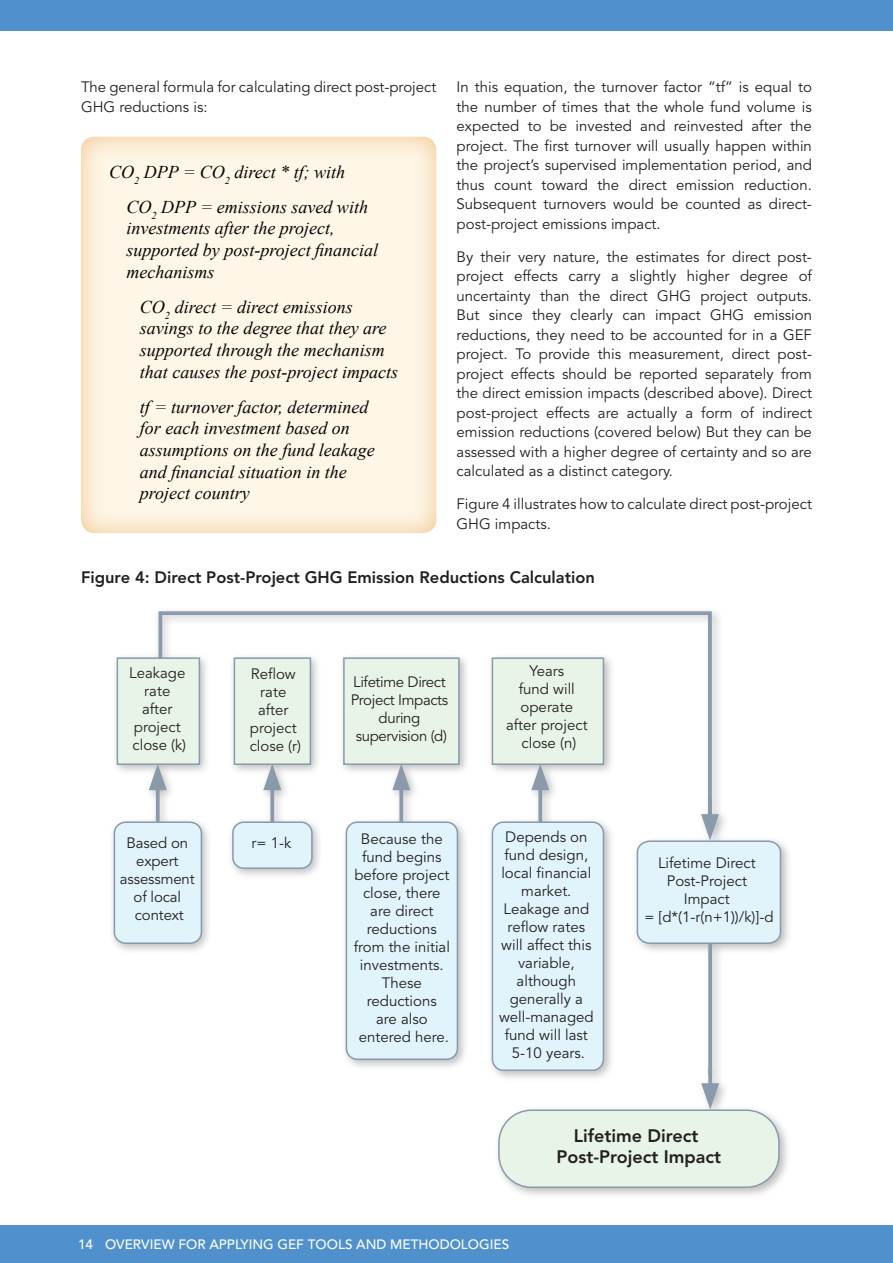
<style>
.page{position:relative;width:893px;height:1263px;background:#fff}
.page>*{position:absolute;margin:0;border:0;box-sizing:border-box;transform-origin:0 0}
.t1{font:italic 18px/21.6px "Times New Roman";color:#040503}
.t2{font:800 18px/21.6px "Avenir LT Std";color:#231f20;text-align:center}
.t3{font:800 16.5px "Avenir LT Std";color:#231f20}
.t4{font:15px/18px "Avenir LT Std";color:#231f20;text-align:center}
.t5{font:15px/18px "Avenir LT Std";letter-spacing:-.025em;color:#231f20;text-align:center}
.t6{font:500 13.5px "Avenir LT Std";color:#fff}
</style>
<div class="page">
<div style="left:0;top:1226px;width:893px;height:37px;background:#5090cc"></div>
<div style="left:0;top:0;width:893px;height:30px;background:#5090cc"></div>
<div style="left:80px;top:136px;width:357px;height:398px;background:#e58e19;opacity:.75"></div>
<div style="left:108px;top:606px;width:684px;height:592px;background:#231f20;opacity:.3"></div>
<svg style="left:708px;top:945px;width:4px;height:122px"></svg>
<div style="left:499px;top:1110px;width:280px;height:77px;background:#e9f4e8;border-radius:32px"></div>
<div style="left:498px;top:1109px;width:282px;height:79px;border:2px solid #899aac;border-radius:32px"></div>
<svg style="left:157px;top:611px;width:557px;height:210px"></svg>
<svg style="left:149px;top:765px;width:18px;height:56px"></svg>
<svg style="left:263px;top:765px;width:18px;height:56px"></svg>
<svg style="left:392px;top:765px;width:18px;height:56px"></svg>
<svg style="left:531px;top:765px;width:18px;height:56px"></svg>
<div style="left:346px;top:822px;width:111px;height:237px;background:#e1f4fc;border-radius:11px"></div>
<div style="left:346px;top:821px;width:112px;height:239px;border:2px solid #899aac;border-radius:11px"></div>
<div style="left:492px;top:822px;width:111px;height:248px;background:#e1f4fc;border-radius:11px"></div>
<div style="left:492px;top:821px;width:112px;height:250px;border:2px solid #899aac;border-radius:11px"></div>
<div style="left:114px;top:822px;width:87px;height:121px;background:#e1f4fc;border-radius:11px"></div>
<div style="left:114px;top:821px;width:88px;height:123px;border:2px solid #899aac;border-radius:11px"></div>
<div style="left:233px;top:822px;width:79px;height:46px;background:#e1f4fc;border-radius:11px"></div>
<div style="left:232px;top:821px;width:81px;height:48px;border:2px solid #899aac;border-radius:11px"></div>
<div style="left:117px;top:658px;width:82px;height:106px;background:#e9f4e8"></div>
<div style="left:117px;top:657px;width:83px;height:108px;border:2px solid #899aac"></div>
<div style="left:234px;top:657px;width:77px;height:108px;background:#e9f4e8;border:2px solid #899aac"></div>
<div style="left:343px;top:657px;width:117px;height:108px;background:#e9f4e8;border:2px solid #899aac"></div>
<div style="left:492px;top:657px;width:112px;height:108px;background:#e9f4e8;border:2px solid #899aac"></div>
<svg style="left:636px;top:798px;width:145px;height:147px"></svg>
<svg style="left:701px;top:1067px;width:18px;height:42px"></svg>
<p class="t4" style="left:81px;top:78px;width:357px;line-height:19.5px;text-align:left">The general formula for calculating direct post-project<br>GHG reductions is:</p>
<p class="t1" style="left:126px;top:154px;width:243px;line-height:35.1px;text-indent:-17px">CO<sub>2</sub> DPP = CO<sub>2</sub> direct * tf; with<br>CO<sub>2</sub> DPP = emissions saved with</p>
<p class="t1" style="left:126px;top:217px;width:253px">investments after the project, supported by post-project financial mechanisms</p>
<p class="t1" style="left:140px;top:296px;width:260px">CO<sub>2</sub> direct = direct emissions savings to the degree that they are supported through the mechanism that causes the post-project impacts</p>
<p class="t1" style="left:140px;top:395px;width:236px">tf = turnover factor, determined for each investment based on assumptions on the fund leakage and financial situation in the project country</p>
<p class="t4" style="left:457px;top:78px;width:357px;line-height:19.5px;text-align:justify">In this equation, the turnover factor “tf” is equal to the number of times that the whole fund volume is expected to be invested and reinvested after the project. The first turnover will usually happen within the project’s supervised implementation period, and thus count toward the direct emission reduction.<br>Subsequent turnovers would be counted as direct&shy;post-project emissions impact.</p>
<p class="t4" style="left:457px;top:247px;width:357px;line-height:19.5px;text-align:justify">By their very nature, the estimates for direct post&shy;project effects carry a slightly higher degree of uncertainty than the direct GHG project outputs.<br>But since they clearly can impact GHG emission reductions, they need to be accounted for in a GEF project. To provide this measurement, direct post&shy;project effects should be reported separately from the direct emission impacts (described above). Direct post-project effects are actually a form of indirect emission reductions (covered below) But they can be assessed with a higher degree of certainty and so are calculated as a distinct category.</p>
<p class="t4" style="left:457px;top:495px;width:357px;line-height:19.5px;text-align:left">Figure 4 illustrates how to calculate direct post-project<br>GHG impacts.</p>
<p class="t3" style="left:81px;top:568px;width:515px">Figure 4: Direct Post-Project GHG Emission Reductions Calculation</p>
<p class="t4" style="left:129px;top:664px;width:58px">Leakage rate after project close (k)</p>
<p class="t4" style="left:250px;top:665px;width:53px">Reflow rate after project close (r)</p>
<p class="t5" style="left:351px;top:673px;width:99px">Lifetime Direct<br>Project Impacts during supervision (d)</p>
<p class="t4" style="left:506px;top:662px;width:83px">Years<br>fund will operate after project close (n)</p>
<p class="t4" style="left:120px;top:834px;width:76px">Based on expert assessment of local context</p>
<p class="t4" style="left:252px;top:834px;width:41px">r= 1-k</p>
<p class="t4" style="left:354px;top:830px;width:98px">Because the fund begins before project close, there are direct reductions from the initial investments.<br>These reductions<br>are also entered here.</p>
<p class="t4" style="left:499px;top:828px;width:96px">Depends on fund design, local financial market.<br>Leakage and reflow rates will affect this variable, although generally a well-managed fund will last<br>5-10 years.</p>
<p class="t4" style="left:644px;top:854px;width:131px">Lifetime Direct<br>Post-Project<br>Impact<br>= [d*(1-r(n+1))/k)]-d</p>
<p class="t6" style="left:78px;top:1236px;width:209px">14 OVERVIEW FOR APPLYING GEF</p>
<p class="t6" style="left:308px;top:1236px;width:203px">TOOLS AND METHODOLOGIES</p>
<p class="t2" style="left:557px;top:1125px;width:166px">Lifetime Direct<br>Post-Project Impact</p>
</div>
